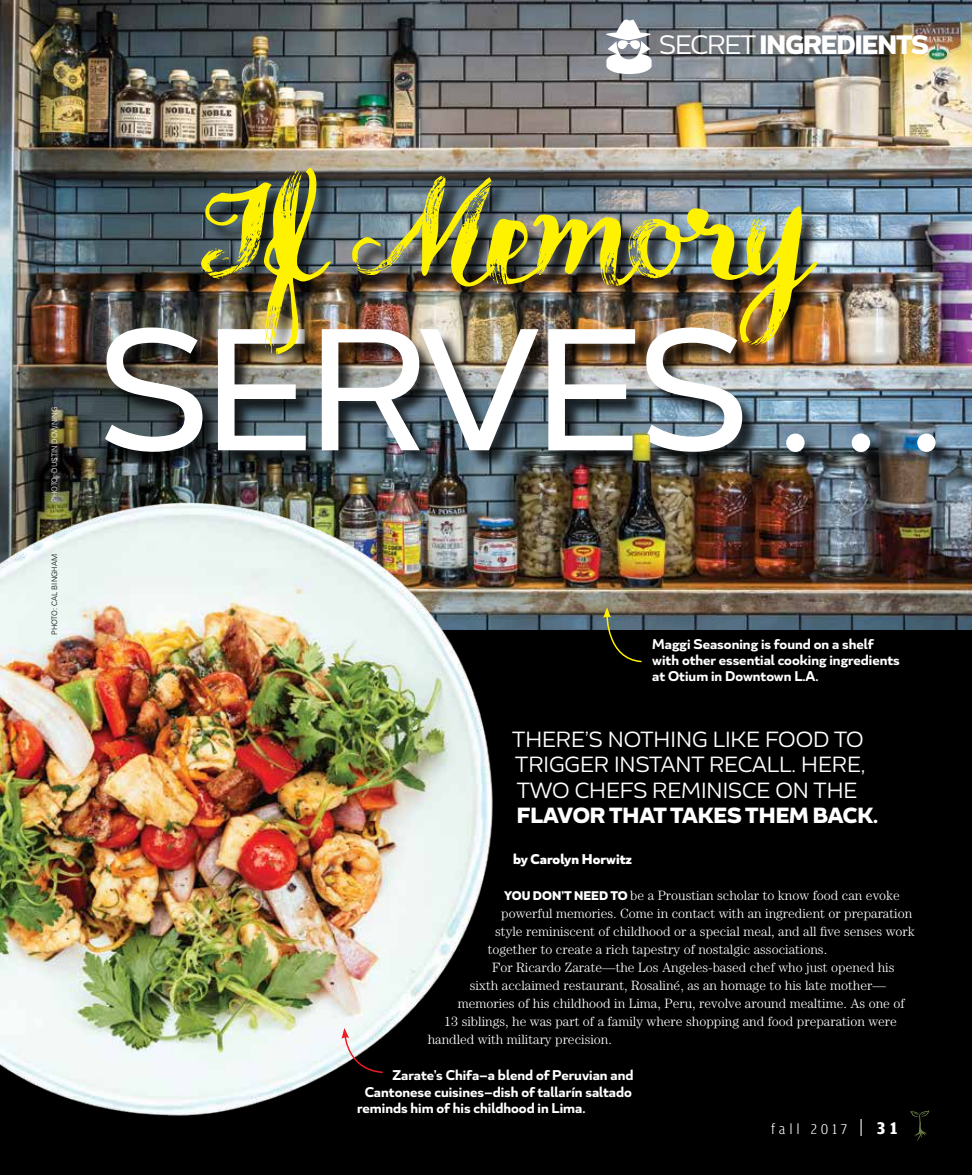
<style>
.page{position:relative;width:972px;height:1175px;background:#fff}
.page>*{position:absolute;margin:0;border:0;box-sizing:border-box;transform-origin:0 0}
.t1{font:188.4px "HMS Gilbert Dry Brush";letter-spacing:-.03em;color:#fff200}
.t2{font:165.9px "Blanc";letter-spacing:-.03em;color:#fff}
.t3{font:700 25.5px "Blanc";letter-spacing:-.04em;color:#fff}
.t4{font:300 21px/25.2px "Blanc";color:#fff;text-align:justify}
.t5{font:700 21px "Blanc";color:#fff}
.t6{font:300 15px "Amplitude Cond";letter-spacing:.225em;color:#fff;scale:1.15 1}
.t7{font:300 13.5px "Century Std";color:#fff}
.t8{font:600 13.5px/16.2px "Blanc";color:#fff}
.t9{font:700 13.5px "Blanc";color:#fff}
.t10{font:300 7.5px "Univers LT Std";color:#fff}
.t11{font:300 7.5px "Univers LT Std";color:#000}
.s1{font-weight:300}
.s2{font-family:"Blanc";font-weight:700;font-size:12px}
.s3{font-size:21px}
.s4{font-weight:700;font-size:18px}
</style>
<div class="page">
<div style="left:0;top:0;width:972px;height:1174px;background:#000"></div>
<img style="left:0;top:0;width:972px;height:629px">
<svg style="left:910px;top:1110px;width:19px;height:31px"></svg>
<div style="left:109px;top:330px;width:845px;height:141px;background:#000;opacity:.75"></div>
<div style="left:204px;top:171px;width:632px;height:202px;background:#000;opacity:.75"></div>
<svg style="left:603px;top:607px;width:40px;height:56px"></svg>
<img style="left:632px;top:433px;width:19px;height:39px">
<img style="left:0;top:439px;width:508px;height:677px">
<svg style="left:342px;top:1028px;width:42px;height:45px"></svg>
<svg style="left:605px;top:19px;width:47px;height:55px;background:#bfc1c6"></svg>
<p class="t10" style="left:50px;top:501px;width:96px;rotate:-90deg">PHOTO: DUSTIN DOWNING</p>
<p class="t11" style="left:50px;top:635px;width:82px;rotate:-90deg">PHOTO: CAL BINGHAM</p>
<h3 class="t3" style="left:659px;top:27px;width:271px"><span class="s1">SECRET</span> INGREDIENTS</h3>
<h1 class="t1" style="left:201px;top:129px;width:615px">If Memory</h1>
<h2 class="t2" style="left:98px;top:285px;width:848px">SERVES . . .</h2>
<p class="t8" style="left:652px;top:636px;width:249px">Maggi Seasoning is found on a shelf with other essential cooking ingredients at Otium in Downtown L.A.</p>
<h3 class="t4" style="left:512px;top:727px;width:355px">THERE’S NOTHING LIKE FOOD TO TRIGGER INSTANT RECALL. HERE, TWO CHEFS REMINISCE ON THE</h3>
<h3 class="t5" style="left:517px;top:801px;width:363px">FLAVOR THAT TAKES THEM BACK.</h3>
<p class="t9" style="left:513px;top:850px;width:121px">by Carolyn Horwitz</p>
<p class="t7" style="left:504px;top:888px;width:397px"><span class="s2">YOU DON’T NEED TO</span> be a Proustian scholar to know food can evoke</p>
<p class="t7" style="left:501px;top:906px;width:413px">powerful memories. Come in contact with an ingredient or preparation</p>
<p class="t7" style="left:495px;top:924px;width:421px">style reminiscent of childhood or a special meal, and all five senses work</p>
<p class="t7" style="left:488px;top:942px;width:341px">together to create a rich tapestry of nostalgic associations.</p>
<p class="t7" style="left:492px;top:960px;width:404px">For Ricardo Zarate––the Los Angeles-based chef who just opened his</p>
<p class="t7" style="left:470px;top:978px;width:418px">sixth acclaimed restaurant, Rosaliné, as an homage to his late mother––</p>
<p class="t7" style="left:458px;top:996px;width:449px">memories of his childhood in Lima, Peru, revolve around mealtime. As one of</p>
<p class="t7" style="left:444px;top:1014px;width:454px">13 siblings, he was part of a family where shopping and food preparation were</p>
<p class="t7" style="left:428px;top:1032px;width:186px">handled with military precision.</p>
<p class="t8" style="left:392px;top:1067px;width:243px">Zarate’s Chifa—a blend of Peruvian and</p>
<p class="t8" style="left:365px;top:1083px;width:269px">Cantonese cuisines—dish of tallarín saltado</p>
<p class="t8" style="left:357px;top:1099px;width:230px">reminds him of his childhood in Lima.</p>
<p class="t6" style="left:771px;top:1121px;width:111px">fall 2017 <span class="s3">|</span> <span class="s4">31</span></p>
</div>
